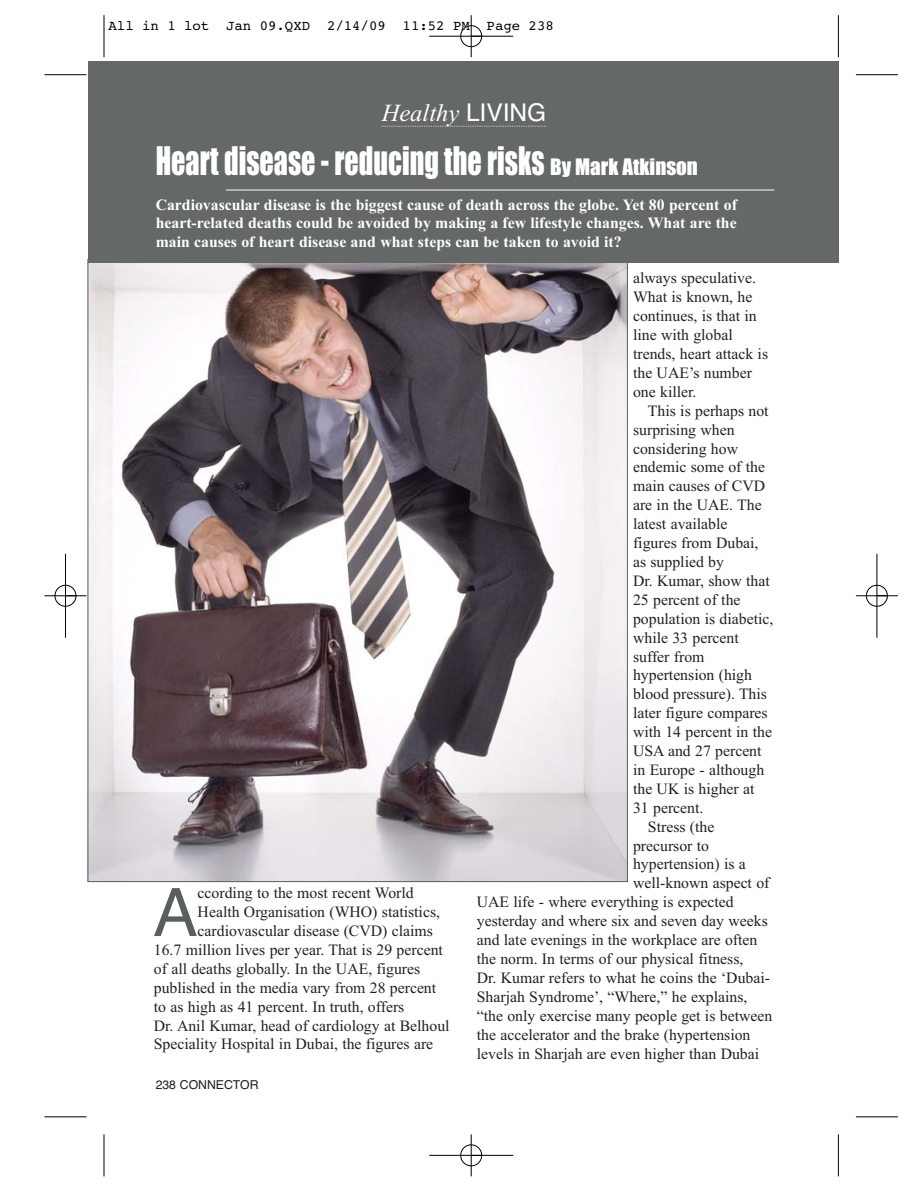
<style>
.page{position:relative;width:918px;height:1191px;background:#fff}
.page>*{position:absolute;margin:0;border:0;box-sizing:border-box;transform-origin:0 0}
.t1{font:66.85px "Helvetica";color:#585f5c}
.t2{font:36.4px "Impact";color:#fff;scale:.77 1}
.t3{font:italic 24.5px "Times New Roman";color:#fff}
.t4{font:15.75px/18.9px "Times New Roman";color:#231f20}
.t5{font:700 15.75px/18.9px "Times New Roman";color:#fff;text-align:justify}
.t6{font:14px "Courier";color:#000}
.t7{font:12.25px "Helvetica";color:#231f20}
.s1{font-family:"Helvetica";font-style:normal}
.s2{font-size:21px}
</style>
<div class="page">
<img style="left:89px;top:262px;width:537px;height:618px">
<div style="left:88px;top:61px;width:750px;height:201px;background:#646967"></div>
<hr style="left:226px;top:189px;width:548px;height:1px;background:#fff">
<svg style="left:382px;top:126px;width:164px;height:1px"></svg>
<hr style="left:104px;top:15px;width:1px;height:42px;background:#000">
<hr style="left:44px;top:74px;width:42px;height:1px;background:#000">
<hr style="left:838px;top:15px;width:1px;height:42px;background:#000">
<hr style="left:856px;top:74px;width:42px;height:1px;background:#000">
<hr style="left:104px;top:1134px;width:1px;height:42px;background:#000">
<hr style="left:44px;top:1116px;width:42px;height:1px;background:#000">
<hr style="left:838px;top:1134px;width:1px;height:42px;background:#000">
<hr style="left:856px;top:1116px;width:42px;height:1px;background:#000">
<div style="left:866px;top:585px;width:22px;height:21px;border:1px solid #fff;border-radius:50%"></div>
<hr style="left:429px;top:36px;width:84px;height:1px;background:#000">
<hr style="left:429px;top:1155px;width:84px;height:1px;background:#000">
<hr style="left:65px;top:554px;width:1px;height:84px;background:#000">
<hr style="left:876px;top:554px;width:1px;height:84px;background:#000">
<hr style="left:471px;top:15px;width:1px;height:42px;background:#000">
<hr style="left:471px;top:1134px;width:1px;height:42px;background:#000">
<hr style="left:44px;top:595px;width:42px;height:1px;background:#000">
<hr style="left:856px;top:595px;width:42px;height:1px;background:#000">
<div style="left:460px;top:25px;width:22px;height:22px;border:1px solid #000;border-radius:50%"></div>
<div style="left:460px;top:1144px;width:22px;height:22px;border:1px solid #000;border-radius:50%"></div>
<div style="left:55px;top:585px;width:21px;height:21px;border:1px solid #000;border-radius:50%"></div>
<div style="left:866px;top:585px;width:21px;height:21px;border:1px solid #000;border-radius:50%"></div>
<p class="t6" style="left:108px;top:21px;width:447px">All in 1 lot Jan 09.QXD 2/14/09 11:52 PM Page 238</p>
<h3 class="t3" style="left:382px;top:104px;width:166px">Healthy <span class="s1">LIVING</span></h3>
<h2 class="t2" style="left:156px;top:149px;width:706px">Heart disease - reducing the risks <span class="s2">By Mark Atkinson</span></h2>
<p class="t5" style="left:156px;top:197px;width:583px">Cardiovascular disease is the biggest cause of death across the globe. Yet 80 percent of heart-related deaths could be avoided by making a few lifestyle changes. What are the main causes of heart disease and what steps can be taken to avoid it?</p>
<h1 class="t1" style="left:153px;top:888px;width:46px">A</h1>
<p class="t4" style="left:198px;top:885px;width:218px">ccording to the most recent World</p>
<p class="t4" style="left:198px;top:904px;width:244px">Health Organisation (WHO) statistics,</p>
<p class="t4" style="left:198px;top:922px;width:237px">cardiovascular disease (CVD) claims</p>
<p class="t4" style="left:154px;top:941px;width:290px">16.7 million lives per year. That is 29 percent</p>
<p class="t4" style="left:154px;top:960px;width:268px">of all deaths globally. In the UAE, figures</p>
<p class="t4" style="left:154px;top:979px;width:284px">published in the media vary from 28 percent</p>
<p class="t4" style="left:154px;top:998px;width:252px">to as high as 41 percent. In truth, offers</p>
<p class="t4" style="left:154px;top:1017px;width:297px">Dr. Anil Kumar, head of cardiology at Belhoul</p>
<p class="t4" style="left:154px;top:1036px;width:281px">Speciality Hospital in Dubai, the figures are</p>
<p class="t7" style="left:156px;top:1080px;width:104px">238 CONNECTOR</p>
<p class="t4" style="left:633px;top:270px;width:137px">always speculative.<br>What is known, he continues, is that in line with global trends, heart attack is the UAE’s number one killer.</p>
<p class="t4" style="left:648px;top:402px;width:122px">This is perhaps not</p>
<p class="t4" style="left:633px;top:421px;width:103px">surprising when</p>
<p class="t4" style="left:633px;top:440px;width:106px">considering how</p>
<p class="t4" style="left:633px;top:459px;width:133px">endemic some of the</p>
<p class="t4" style="left:633px;top:478px;width:133px">main causes of CVD</p>
<p class="t4" style="left:633px;top:497px;width:130px">are in the UAE. The</p>
<p class="t4" style="left:633px;top:516px;width:96px">latest available</p>
<p class="t4" style="left:633px;top:535px;width:127px">figures from Dubai,</p>
<p class="t4" style="left:633px;top:554px;width:92px">as supplied by</p>
<p class="t4" style="left:633px;top:572px;width:138px">Dr. Kumar, show that</p>
<p class="t4" style="left:633px;top:591px;width:109px">25 percent of the</p>
<p class="t4" style="left:633px;top:610px;width:142px">population is diabetic,</p>
<p class="t4" style="left:633px;top:629px;width:107px">while 33 percent</p>
<p class="t4" style="left:633px;top:648px;width:73px">suffer from</p>
<p class="t4" style="left:633px;top:667px;width:120px">hypertension (high</p>
<p class="t4" style="left:633px;top:686px;width:135px">blood pressure). This</p>
<p class="t4" style="left:633px;top:705px;width:136px">later figure compares</p>
<p class="t4" style="left:633px;top:724px;width:140px">with 14 percent in the</p>
<p class="t4" style="left:633px;top:743px;width:130px">USA and 27 percent</p>
<p class="t4" style="left:633px;top:761px;width:133px">in Europe - although</p>
<p class="t4" style="left:633px;top:780px;width:123px">the UK is higher at</p>
<p class="t4" style="left:633px;top:799px;width:72px">31 percent.</p>
<p class="t4" style="left:648px;top:818px;width:68px">Stress (the</p>
<p class="t4" style="left:633px;top:837px;width:78px">precursor to</p>
<p class="t4" style="left:633px;top:856px;width:114px">hypertension) is a</p>
<p class="t4" style="left:633px;top:875px;width:138px">well-known aspect of</p>
<p class="t4" style="left:477px;top:894px;width:258px">UAE life - where everything is expected</p>
<p class="t4" style="left:477px;top:913px;width:292px">yesterday and where six and seven day weeks</p>
<p class="t4" style="left:477px;top:932px;width:282px">and late evenings in the workplace are often</p>
<p class="t4" style="left:477px;top:950px;width:268px">the norm. In terms of our physical fitness,</p>
<p class="t4" style="left:477px;top:969px;width:295px">Dr. Kumar refers to what he coins the ‘Dubai-</p>
<p class="t4" style="left:477px;top:988px;width:272px">Sharjah Syndrome’, “Where,” he explains,</p>
<p class="t4" style="left:477px;top:1007px;width:297px">“the only exercise many people get is between</p>
<p class="t4" style="left:477px;top:1026px;width:275px">the accelerator and the brake (hypertension</p>
<p class="t4" style="left:477px;top:1045px;width:284px">levels in Sharjah are even higher than Dubai</p>
</div>
